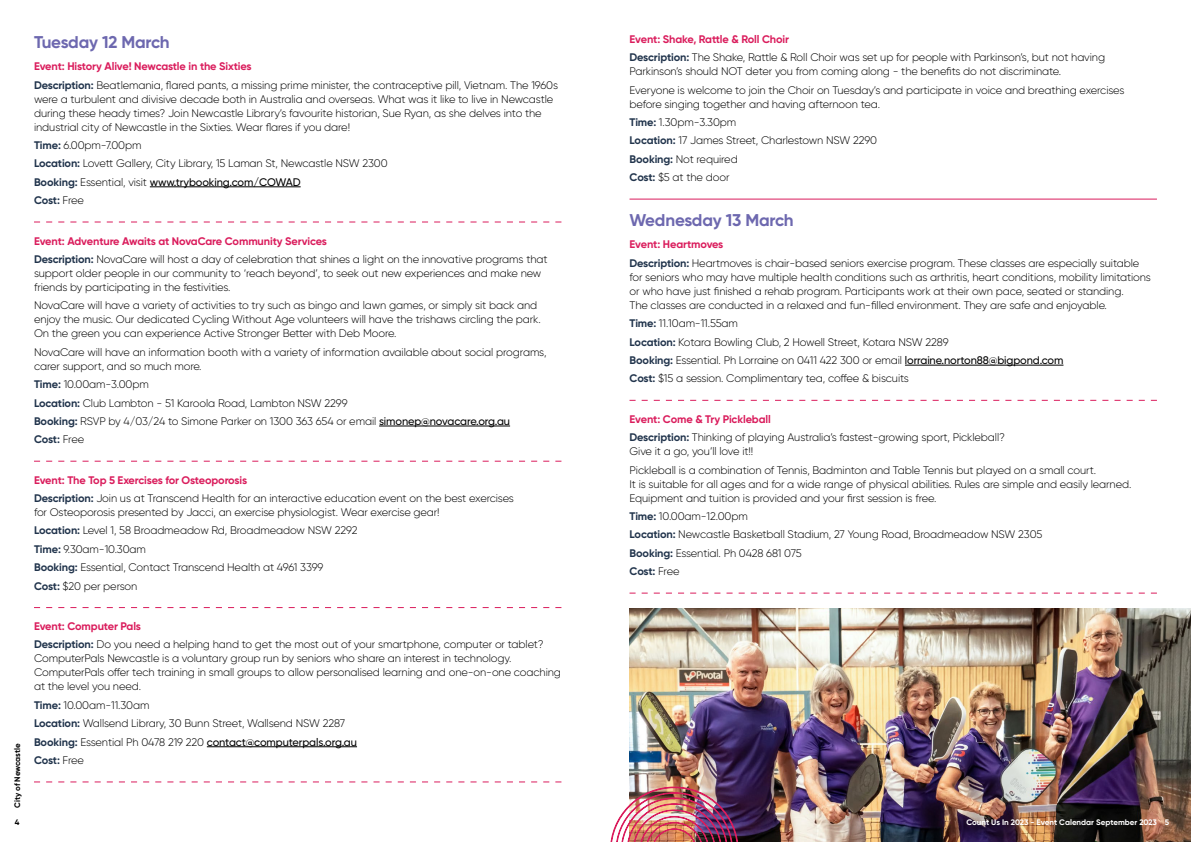
<style>
.page{position:relative;width:1191px;height:842px;background:#fff}
.page>*{position:absolute;margin:0;border:0;box-sizing:border-box;transform-origin:0 0}
.t1{font:700 17px "Gilroy";letter-spacing:-.01em;color:#6d68af}
.t2{font:300 11px/18.4px "Gilroy";letter-spacing:-.01em;color:#000}
.t3{font:700 8px "Gilroy";color:#fff}
.t4{font:700 8px "Gilroy";letter-spacing:-.005em;color:#000}
.s1{font-weight:700;color:#da1c5c}
.s2{font-weight:700;color:#21344c}
.s3{font-weight:500}
</style>
<div class="page">
<hr style="left:150px;top:187px;width:151px;height:1px;background:#000">
<hr style="left:379px;top:426px;width:131px;height:1px;background:#000">
<hr style="left:207px;top:746px;width:150px;height:1px;background:#000">
<svg style="left:34px;top:221px;width:527px;height:1px"></svg>
<svg style="left:34px;top:461px;width:527px;height:1px"></svg>
<svg style="left:34px;top:607px;width:527px;height:1px"></svg>
<svg style="left:34px;top:781px;width:527px;height:1px"></svg>
<hr style="left:905px;top:365px;width:158px;height:1px;background:#000">
<hr style="left:629px;top:199px;width:528px;height:1px;background:#da1c5c">
<svg style="left:629px;top:400px;width:528px;height:1px"></svg>
<svg style="left:629px;top:593px;width:528px;height:1px"></svg>
<img style="left:629px;top:608px;width:562px;height:234px">
<img style="left:610px;top:786px;width:128px;height:56px">
<p class="t4" style="left:12px;top:808px;width:66px;rotate:-90deg">City of Newcastle</p>
<p class="t4" style="left:15px;top:817px;width:6px">4</p>
<h1 class="t1" style="left:34px;top:31px;width:137px">Tuesday 12 March</h1>
<p class="t2" style="left:34px;top:57px;width:525px"><span class="s1">Event: History Alive! Newcastle in the Sixties<br></span><span class="s2">Description:</span> Beatlemania, flared pants, a missing prime minister, the contraceptive pill, Vietnam. The 1960s</p>
<p class="t2" style="left:34px;top:92px;width:521px;line-height:14px">were a turbulent and divisive decade both in Australia and overseas. What was it like to live in Newcastle during these heady times? Join Newcastle Library’s favourite historian, Sue Ryan, as she delves into the industrial city of Newcastle in the Sixties. Wear flares if you dare!</p>
<p class="t2" style="left:34px;top:136px;width:355px"><span class="s2">Time:</span> 6.00pm-7.00pm<br><span class="s2">Location:</span> Lovett Gallery, City Library, 15 Laman St, Newcastle NSW 2300<br><span class="s2">Booking:</span> Essential, visit <span class="s3">www.trybooking.com/COWAD<br></span><span class="s2">Cost:</span> Free</p>
<p class="t2" style="left:34px;top:231px;width:515px"><span class="s1">Event: Adventure Awaits at NovaCare Community Services<br></span><span class="s2">Description:</span> NovaCare will host a day of celebration that shines a light on the innovative programs that</p>
<p class="t2" style="left:34px;top:266px;width:509px;line-height:14px">support older people in our community to ‘reach beyond’, to seek out new experiences and make new friends by participating in the festivities.</p>
<p class="t2" style="left:34px;top:298px;width:508px;line-height:14px">NovaCare will have a variety of activities to try such as bingo and lawn games, or simply sit back and enjoy the music. Our dedicated Cycling Without Age volunteers will have the trishaws circling the park.<br>On the green you can experience Active Stronger Better with Deb Moore.</p>
<p class="t2" style="left:34px;top:345px;width:514px;line-height:14px">NovaCare will have an information booth with a variety of information available about social programs, carer support, and so much more.</p>
<p class="t2" style="left:34px;top:375px;width:477px"><span class="s2">Time:</span> 10.00am-3.00pm<br><span class="s2">Location:</span> Club Lambton - 51 Karoola Road, Lambton NSW 2299<br><span class="s2">Booking:</span> RSVP by 4/03/24 to Simone Parker on 1300 363 654 or email <span class="s3">simonep@novacare.org.au </span><span class="s2">Cost:</span> Free</p>
<p class="t2" style="left:34px;top:470px;width:481px"><span class="s1">Event: The Top 5 Exercises for Osteoporosis<br></span><span class="s2">Description:</span> Join us at Transcend Health for an interactive education event on the best exercises</p>
<p class="t2" style="left:34px;top:503px;width:407px">for Osteoporosis presented by Jacci, an exercise physiologist. Wear exercise gear!<br><span class="s2">Location:</span> Level 1, 58 Broadmeadow Rd, Broadmeadow NSW 2292<br><span class="s2">Time:</span> 9.30am-10.30am<br><span class="s2">Booking:</span> Essential, Contact Transcend Health at 4961 3399<br><span class="s2">Cost:</span> $20 per person</p>
<p class="t2" style="left:34px;top:617px;width:511px"><span class="s1">Event: Computer Pals<br></span><span class="s2">Description:</span> Do you need a helping hand to get the most out of your smartphone, computer or tablet?</p>
<p class="t2" style="left:34px;top:651px;width:528px;line-height:14px">ComputerPals Newcastle is a voluntary group run by seniors who share an interest in technology.<br>ComputerPals offer tech training in small groups to allow personalised learning and one-on-one coaching at the level you need.</p>
<p class="t2" style="left:34px;top:696px;width:324px"><span class="s2">Time:</span> 10.00am-11.30am<br><span class="s2">Location:</span> Wallsend Library, 30 Bunn Street, Wallsend NSW 2287<br><span class="s2">Booking:</span> Essential Ph 0478 219 220 <span class="s3">contact@computerpals.org.au </span><span class="s2">Cost:</span> Free</p>
<p class="t2" style="left:629px;top:30px;width:477px"><span class="s1">Event: Shake, Rattle &amp; Roll Choir<br></span><span class="s2">Description:</span> The Shake, Rattle &amp; Roll Choir was set up for people with Parkinson’s, but not having</p>
<p class="t2" style="left:629px;top:62px;width:496px">Parkinson’s should NOT deter you from coming along - the benefits do not discriminate.<br>Everyone is welcome to join the Choir on Tuesday’s and participate in voice and breathing exercises</p>
<p class="t2" style="left:629px;top:94px;width:252px">before singing together and having afternoon tea.<br><span class="s2">Time:</span> 1.30pm-3.30pm<br><span class="s2">Location:</span> 17 James Street, Charlestown NSW 2290<br><span class="s2">Booking:</span> Not required<br><span class="s2">Cost:</span> $5 at the door</p>
<h1 class="t1" style="left:629px;top:209px;width:166px">Wednesday 13 March</h1>
<p class="t2" style="left:629px;top:235px;width:511px"><span class="s1">Event: Heartmoves<br></span><span class="s2">Description:</span> Heartmoves is chair-based seniors exercise program. These classes are especially suitable</p>
<p class="t2" style="left:629px;top:270px;width:523px;line-height:14px">for seniors who may have multiple health conditions such as arthritis, heart conditions, mobility limitations or who have just finished a rehab program. Participants work at their own pace, seated or standing.<br>The classes are conducted in a relaxed and fun-filled environment. They are safe and enjoyable.</p>
<p class="t2" style="left:629px;top:314px;width:435px"><span class="s2">Time:</span> 11.10am-11.55am<br><span class="s2">Location:</span> Kotara Bowling Club, 2 Howell Street, Kotara NSW 2289<br><span class="s2">Booking:</span> Essential. Ph Lorraine on 0411 422 300 or email <span class="s3">lorraine.norton88@bigpond.com </span><span class="s2">Cost:</span> $15 a session. Complimentary tea, coffee &amp; biscuits</p>
<p class="t2" style="left:629px;top:410px;width:377px"><span class="s1">Event: Come &amp; Try Pickleball<br></span><span class="s2">Description:</span> Thinking of playing Australia’s fastest-growing sport, Pickleball?</p>
<p class="t2" style="left:629px;top:442px;width:468px">Give it a go, you’ll love it!!<br>Pickleball is a combination of Tennis, Badminton and Table Tennis but played on a small court.</p>
<p class="t2" style="left:629px;top:477px;width:503px;line-height:14px">It is suitable for all ages and for a wide range of physical abilities. Rules are simple and easily learned.<br>Equipment and tuition is provided and your first session is free.</p>
<p class="t2" style="left:629px;top:507px;width:414px"><span class="s2">Time:</span> 10.00am-12.00pm<br><span class="s2">Location:</span> Newcastle Basketball Stadium, 27 Young Road, Broadmeadow NSW 2305<br><span class="s2">Booking:</span> Essential. Ph 0428 681 075<br><span class="s2">Cost:</span> Free</p>
<p class="t3" style="left:966px;top:817px;width:204px">Count Us In 2023 - Event Calendar September 2023 5</p>
</div>
